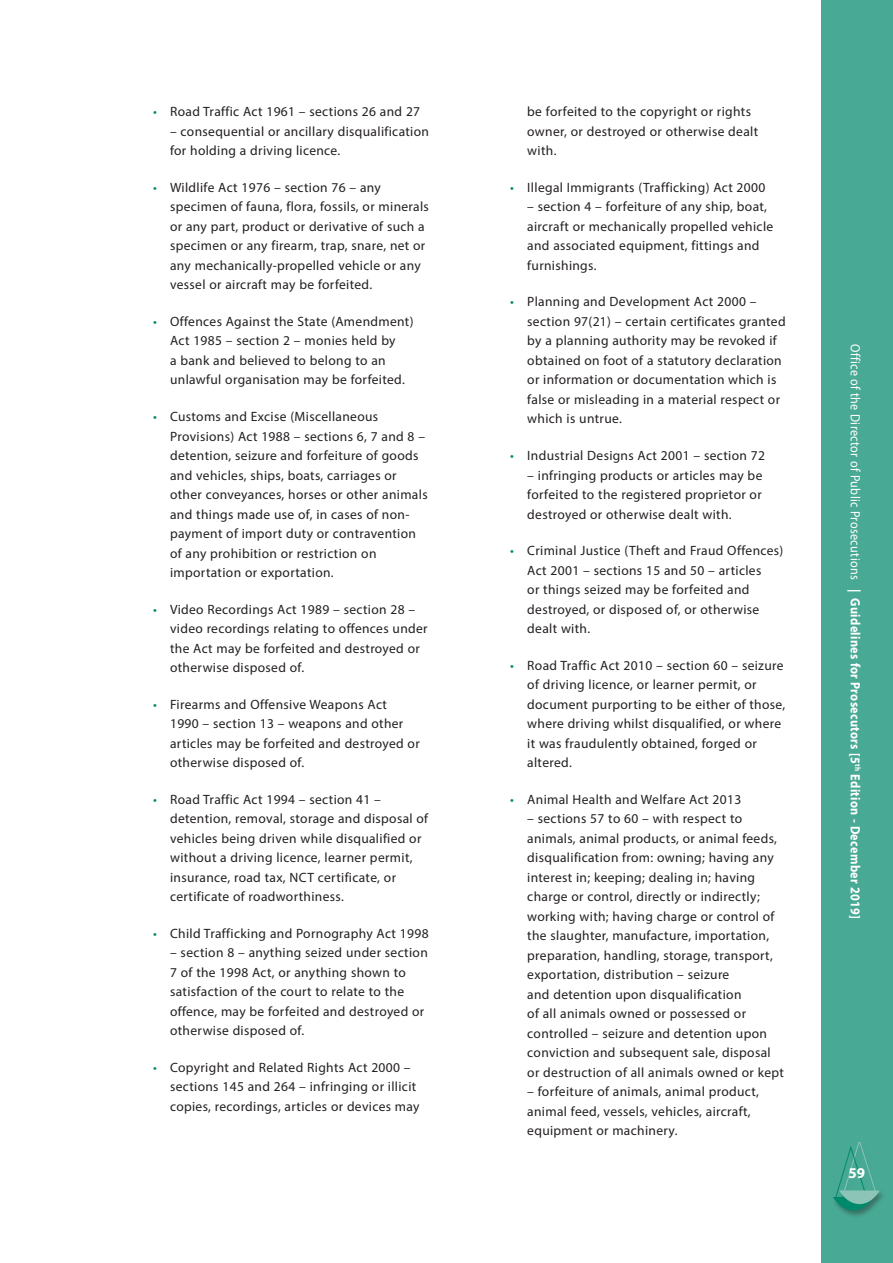
<style>
.page{position:relative;width:893px;height:1263px;background:#fff}
.page>*{position:absolute;margin:0;border:0;box-sizing:border-box;transform-origin:0 0}
.t1{font:700 15px "Myriad Pro";color:#fff}
.t2{font:13.5px/19.5px "Myriad Pro";letter-spacing:.025em;color:#231f20}
.t3{font:700 13.5px "Myriad Pro";letter-spacing:.03em;color:#fff;scale:.9 1}
.s1{color:#00896a}
.s2{font-weight:400}
</style>
<div class="page">
<div style="left:821px;top:0;width:72px;height:1263px;background:#48a994"></div>
<div style="left:832px;top:1142px;width:55px;height:76px;background:#231f20;opacity:.4"></div>
<svg style="left:833px;top:1143px;width:47px;height:70px"></svg>
<p class="t2" style="left:153px;top:102px;width:269px"><span class="s1">•</span> Road Traffic Act 1961 – sections 26 and 27</p>
<p class="t2" style="left:170px;top:121px;width:260px">– consequential or ancillary disqualification for holding a driving licence.</p>
<p class="t2" style="left:170px;top:177px;width:260px;text-indent:-17px"><span class="s1">•</span> Wildlife Act 1976 – section 76 – any specimen of fauna, flora, fossils, or minerals or any part, product or derivative of such a specimen or any firearm, trap, snare, net or any mechanically-propelled vehicle or any vessel or aircraft may be forfeited.</p>
<p class="t2" style="left:170px;top:311px;width:245px;text-indent:-17px"><span class="s1">•</span> Offences Against the State (Amendment)<br>Act 1985 – section 2 – monies held by<br>a bank and believed to belong to an unlawful organisation may be forfeited.</p>
<p class="t2" style="left:170px;top:406px;width:259px;text-indent:-17px"><span class="s1">•</span> Customs and Excise (Miscellaneous Provisions) Act 1988 – sections 6, 7 and 8 – detention, seizure and forfeiture of goods and vehicles, ships, boats, carriages or other conveyances, horses or other animals and things made use of, in cases of non&shy;payment of import duty or contravention of any prohibition or restriction on importation or exportation.</p>
<p class="t2" style="left:170px;top:599px;width:259px;text-indent:-17px"><span class="s1">•</span> Video Recordings Act 1989 – section 28 – video recordings relating to offences under the Act may be forfeited and destroyed or otherwise disposed of.</p>
<p class="t2" style="left:170px;top:694px;width:251px;text-indent:-17px"><span class="s1">•</span> Firearms and Offensive Weapons Act<br>1990 – section 13 – weapons and other articles may be forfeited and destroyed or otherwise disposed of.</p>
<p class="t2" style="left:170px;top:789px;width:260px;text-indent:-17px"><span class="s1">•</span> Road Traffic Act 1994 – section 41 – detention, removal, storage and disposal of vehicles being driven while disqualified or without a driving licence, learner permit, insurance, road tax, NCT certificate, or certificate of roadworthiness.</p>
<p class="t2" style="left:153px;top:923px;width:277px"><span class="s1">•</span> Child Trafficking and Pornography Act 1998</p>
<p class="t2" style="left:170px;top:942px;width:259px">– section 8 – anything seized under section 7 of the 1998 Act, or anything shown to satisfaction of the court to relate to the offence, may be forfeited and destroyed or otherwise disposed of.</p>
<p class="t2" style="left:170px;top:1057px;width:251px;text-indent:-17px"><span class="s1">•</span> Copyright and Related Rights Act 2000 – sections 145 and 264 – infringing or illicit copies, recordings, articles or devices may</p>
<p class="t2" style="left:527px;top:102px;width:232px">be forfeited to the copyright or rights owner, or destroyed or otherwise dealt with.</p>
<p class="t2" style="left:510px;top:177px;width:257px"><span class="s1">•</span> Illegal Immigrants (Trafficking) Act 2000</p>
<p class="t2" style="left:527px;top:197px;width:247px">– section 4 – forfeiture of any ship, boat, aircraft or mechanically propelled vehicle and associated equipment, fittings and furnishings.</p>
<p class="t2" style="left:527px;top:292px;width:260px;text-indent:-17px"><span class="s1">•</span> Planning and Development Act 2000 – section 97(21) – certain certificates granted by a planning authority may be revoked if obtained on foot of a statutory declaration or information or documentation which is false or misleading in a material respect or which is untrue.</p>
<p class="t2" style="left:510px;top:445px;width:256px"><span class="s1">•</span> Industrial Designs Act 2001 – section 72</p>
<p class="t2" style="left:527px;top:465px;width:237px;text-align:justify">– infringing products or articles may be forfeited to the registered proprietor or destroyed or otherwise dealt with.</p>
<p class="t2" style="left:527px;top:540px;width:258px;text-indent:-17px"><span class="s1">•</span> Criminal Justice (Theft and Fraud Offences)<br>Act 2001 – sections 15 and 50 – articles<br>or things seized may be forfeited and destroyed, or disposed of, or otherwise dealt with.</p>
<p class="t2" style="left:527px;top:655px;width:260px;text-indent:-17px"><span class="s1">•</span> Road Traffic Act 2010 – section 60 – seizure of driving licence, or learner permit, or document purporting to be either of those, where driving whilst disqualified, or where it was fraudulently obtained, forged or altered.</p>
<p class="t2" style="left:510px;top:789px;width:232px"><span class="s1">•</span> Animal Health and Welfare Act 2013</p>
<p class="t2" style="left:527px;top:808px;width:258px">– sections 57 to 60 – with respect to animals, animal products, or animal feeds, disqualification from: owning; having any interest in; keeping; dealing in; having charge or control, directly or indirectly; working with; having charge or control of the slaughter, manufacture, importation, preparation, handling, storage, transport, exportation, distribution – seizure<br>and detention upon disqualification<br>of all animals owned or possessed or controlled – seizure and detention upon conviction and subsequent sale, disposal or destruction of all animals owned or kept</p>
<p class="t2" style="left:527px;top:1081px;width:233px">– forfeiture of animals, animal product, animal feed, vessels, vehicles, aircraft, equipment or machinery.</p>
<p class="t3" style="left:864px;top:344px;width:640px;rotate:90deg"><span class="s2">Office of the Director of Public Prosecutions</span> | Guidelines for Prosecutors [5<sup>th</sup> Edition - December 2019]</p>
<p class="t1" style="left:848px;top:1163px;width:18px">59</p>
</div>
